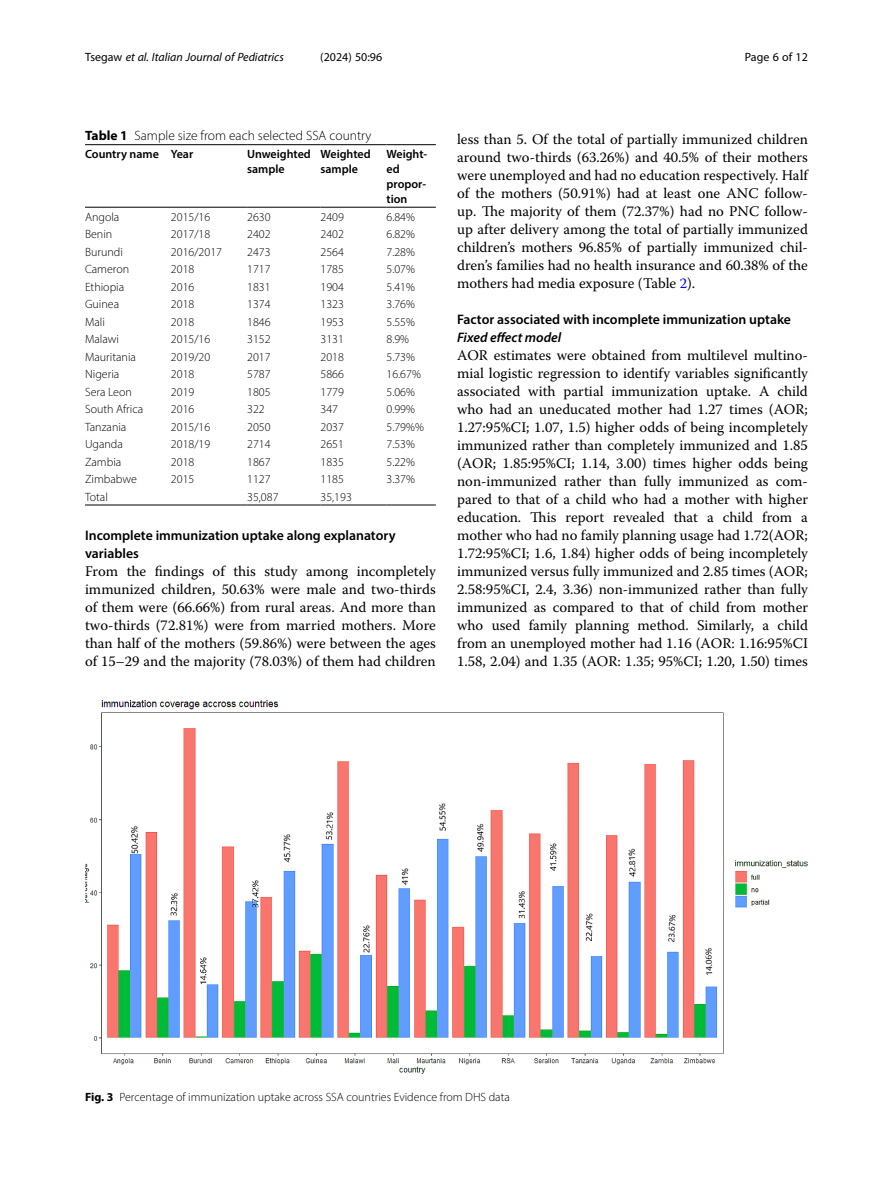
<style>
.page{position:relative;width:893px;height:1191px;background:#fff}
.page>*{position:absolute;margin:0;border:0;box-sizing:border-box;transform-origin:0 0}
.Body_Text{font:14.7px/18px "Warnock Pro";color:#000;text-align:justify}
.Head_2{font:600 13.8px/18px "Myriad Pro";color:#000}
.Head_3_after_2{font:italic 600 13.8px "Myriad Pro";color:#000}
.Table_Caption{font:300 13.5px "Myriad Pro";color:#000}
.Table_Body{font:300 12px "Myriad Pro";color:#000}
.Figure_Caption{font:300 12px "Myriad Pro";color:#000}
.Table_Head{font:600 12px/15px "Myriad Pro";color:#000}
.t1{font:italic 12px "Myriad Pro";color:#000}
.t2{font:12px "Myriad Pro";color:#000}
.s1{font-style:normal}
.s2{font-weight:700}
.s3{color:#00f}
</style>
<div class="page">
<hr style="left:85px;top:207px;width:86px;height:1px;background:#000">
<hr style="left:171px;top:144px;width:76px;height:1px;background:#000">
<hr style="left:171px;top:207px;width:76px;height:1px;background:#000">
<hr style="left:247px;top:144px;width:73px;height:1px;background:#000">
<hr style="left:247px;top:207px;width:73px;height:1px;background:#000">
<hr style="left:320px;top:144px;width:66px;height:1px;background:#000">
<hr style="left:320px;top:207px;width:66px;height:1px;background:#000">
<hr style="left:386px;top:144px;width:50px;height:1px;background:#000">
<hr style="left:386px;top:207px;width:50px;height:1px;background:#000">
<hr style="left:85px;top:505px;width:86px;height:1px;background:#000">
<hr style="left:171px;top:505px;width:76px;height:1px;background:#000">
<hr style="left:247px;top:505px;width:73px;height:1px;background:#000">
<hr style="left:320px;top:505px;width:66px;height:1px;background:#000">
<hr style="left:386px;top:505px;width:50px;height:1px;background:#000">
<hr style="left:85px;top:144px;width:86px;height:1px;background:#000">
<img style="left:85px;top:700px;width:723px;height:374px">
<p class="t1" style="left:85px;top:50px;width:200px"><span class="s1">Tsegaw</span> et al. Italian Journal of Pediatrics</p>
<p class="t2" style="left:320px;top:50px;width:63px">(2024) 50:96</p>
<p class="t2" style="left:745px;top:50px;width:65px">Page 6 of 12</p>
<p class="Table_Caption" style="left:85px;top:128px;width:288px"><span class="s2">Table 1</span> Sample size from each selected SSA country</p>
<p class="Table_Head" style="left:85px;top:146px;width:75px">Country name</p>
<p class="Table_Head" style="left:171px;top:146px;width:24px">Year</p>
<p class="Table_Head" style="left:247px;top:146px;width:65px">Unweighted sample</p>
<p class="Table_Head" style="left:320px;top:146px;width:52px">Weighted sample</p>
<p class="Table_Head" style="left:386px;top:146px;width:42px">Weight&shy;ed propor&shy;tion</p>
<p class="Table_Body" style="left:85px;top:209px;width:36px">Angola</p>
<p class="Table_Body" style="left:171px;top:209px;width:41px">2015/16</p>
<p class="Table_Body" style="left:247px;top:209px;width:25px">2630</p>
<p class="Table_Body" style="left:320px;top:209px;width:25px">2409</p>
<p class="Table_Body" style="left:386px;top:209px;width:30px">6.84%</p>
<p class="Table_Body" style="left:85px;top:227px;width:29px">Benin</p>
<p class="Table_Body" style="left:171px;top:227px;width:41px">2017/18</p>
<p class="Table_Body" style="left:247px;top:227px;width:25px">2402</p>
<p class="Table_Body" style="left:320px;top:227px;width:25px">2402</p>
<p class="Table_Body" style="left:386px;top:227px;width:30px">6.82%</p>
<p class="Table_Body" style="left:85px;top:244px;width:39px">Burundi</p>
<p class="Table_Body" style="left:171px;top:244px;width:53px">2016/2017</p>
<p class="Table_Body" style="left:247px;top:244px;width:25px">2473</p>
<p class="Table_Body" style="left:320px;top:244px;width:25px">2564</p>
<p class="Table_Body" style="left:386px;top:244px;width:30px">7.28%</p>
<p class="Table_Body" style="left:85px;top:262px;width:46px">Cameron</p>
<p class="Table_Body" style="left:171px;top:262px;width:25px">2018</p>
<p class="Table_Body" style="left:247px;top:262px;width:25px">1717</p>
<p class="Table_Body" style="left:320px;top:262px;width:25px">1785</p>
<p class="Table_Body" style="left:386px;top:262px;width:30px">5.07%</p>
<p class="Table_Body" style="left:85px;top:279px;width:41px">Ethiopia</p>
<p class="Table_Body" style="left:171px;top:279px;width:25px">2016</p>
<p class="Table_Body" style="left:247px;top:279px;width:25px">1831</p>
<p class="Table_Body" style="left:320px;top:279px;width:25px">1904</p>
<p class="Table_Body" style="left:386px;top:279px;width:30px">5.41%</p>
<p class="Table_Body" style="left:85px;top:297px;width:36px">Guinea</p>
<p class="Table_Body" style="left:171px;top:297px;width:25px">2018</p>
<p class="Table_Body" style="left:247px;top:297px;width:25px">1374</p>
<p class="Table_Body" style="left:320px;top:297px;width:25px">1323</p>
<p class="Table_Body" style="left:386px;top:297px;width:30px">3.76%</p>
<p class="Table_Body" style="left:85px;top:314px;width:21px">Mali</p>
<p class="Table_Body" style="left:171px;top:314px;width:25px">2018</p>
<p class="Table_Body" style="left:247px;top:314px;width:25px">1846</p>
<p class="Table_Body" style="left:320px;top:314px;width:25px">1953</p>
<p class="Table_Body" style="left:386px;top:314px;width:30px">5.55%</p>
<p class="Table_Body" style="left:85px;top:332px;width:35px">Malawi</p>
<p class="Table_Body" style="left:171px;top:332px;width:41px">2015/16</p>
<p class="Table_Body" style="left:247px;top:332px;width:25px">3152</p>
<p class="Table_Body" style="left:320px;top:332px;width:25px">3131</p>
<p class="Table_Body" style="left:386px;top:332px;width:24px">8.9%</p>
<p class="Table_Body" style="left:85px;top:349px;width:52px">Mauritania</p>
<p class="Table_Body" style="left:171px;top:349px;width:41px">2019/20</p>
<p class="Table_Body" style="left:247px;top:349px;width:25px">2017</p>
<p class="Table_Body" style="left:320px;top:349px;width:25px">2018</p>
<p class="Table_Body" style="left:386px;top:349px;width:30px">5.73%</p>
<p class="Table_Body" style="left:85px;top:367px;width:36px">Nigeria</p>
<p class="Table_Body" style="left:171px;top:367px;width:25px">2018</p>
<p class="Table_Body" style="left:247px;top:367px;width:25px">5787</p>
<p class="Table_Body" style="left:320px;top:367px;width:25px">5866</p>
<p class="Table_Body" style="left:386px;top:367px;width:36px">16.67%</p>
<p class="Table_Body" style="left:85px;top:384px;width:48px">Sera Leon</p>
<p class="Table_Body" style="left:171px;top:384px;width:25px">2019</p>
<p class="Table_Body" style="left:247px;top:384px;width:25px">1805</p>
<p class="Table_Body" style="left:320px;top:384px;width:25px">1779</p>
<p class="Table_Body" style="left:386px;top:384px;width:30px">5.06%</p>
<p class="Table_Body" style="left:85px;top:402px;width:60px">South Africa</p>
<p class="Table_Body" style="left:171px;top:402px;width:25px">2016</p>
<p class="Table_Body" style="left:247px;top:402px;width:19px">322</p>
<p class="Table_Body" style="left:320px;top:402px;width:19px">347</p>
<p class="Table_Body" style="left:386px;top:402px;width:30px">0.99%</p>
<p class="Table_Body" style="left:85px;top:419px;width:43px">Tanzania</p>
<p class="Table_Body" style="left:171px;top:419px;width:41px">2015/16</p>
<p class="Table_Body" style="left:247px;top:419px;width:25px">2050</p>
<p class="Table_Body" style="left:320px;top:419px;width:25px">2037</p>
<p class="Table_Body" style="left:386px;top:419px;width:39px">5.79%%</p>
<p class="Table_Body" style="left:85px;top:437px;width:39px">Uganda</p>
<p class="Table_Body" style="left:171px;top:437px;width:41px">2018/19</p>
<p class="Table_Body" style="left:247px;top:437px;width:25px">2714</p>
<p class="Table_Body" style="left:320px;top:437px;width:25px">2651</p>
<p class="Table_Body" style="left:386px;top:437px;width:30px">7.53%</p>
<p class="Table_Body" style="left:85px;top:454px;width:38px">Zambia</p>
<p class="Table_Body" style="left:171px;top:454px;width:25px">2018</p>
<p class="Table_Body" style="left:247px;top:454px;width:25px">1867</p>
<p class="Table_Body" style="left:320px;top:454px;width:25px">1835</p>
<p class="Table_Body" style="left:386px;top:454px;width:30px">5.22%</p>
<p class="Table_Body" style="left:85px;top:472px;width:53px">Zimbabwe</p>
<p class="Table_Body" style="left:171px;top:472px;width:25px">2015</p>
<p class="Table_Body" style="left:247px;top:472px;width:25px">1127</p>
<p class="Table_Body" style="left:320px;top:472px;width:25px">1185</p>
<p class="Table_Body" style="left:386px;top:472px;width:30px">3.37%</p>
<p class="Table_Body" style="left:85px;top:489px;width:24px">Total</p>
<p class="Table_Body" style="left:247px;top:489px;width:33px">35,087</p>
<p class="Table_Body" style="left:320px;top:489px;width:33px">35,193</p>
<p class="Head_2" style="left:85px;top:526px;width:312px">Incomplete immunization uptake along explanatory variables</p>
<p class="Body_Text" style="left:85px;top:562px;width:352px">From the findings of this study among incompletely immunized children, 50.63% were male and two-thirds of them were (66.66%) from rural areas. And more than two-thirds (72.81%) were from married mothers. More than half of the mothers (59.86%) were between the ages of 15–29 and the majority (78.03%) of them had children</p>
<p class="Body_Text" style="left:457px;top:130px;width:352px">less than 5. Of the total of partially immunized children around two-thirds (63.26%) and 40.5% of their mothers were unemployed and had no education respectively. Half of the mothers (50.91%) had at least one ANC follow&shy;up. The majority of them (72.37%) had no PNC follow&shy;up after delivery among the total of partially immunized children’s mothers 96.85% of partially immunized chil&shy;dren’s families had no health insurance and 60.38% of the mothers had media exposure (Table <span class="s3">2</span>).</p>
<p class="Head_2" style="left:457px;top:310px;width:335px">Factor associated with incomplete immunization uptake</p>
<p class="Head_3_after_2" style="left:457px;top:329px;width:106px">Fixed effect model</p>
<p class="Body_Text" style="left:457px;top:346px;width:352px">AOR estimates were obtained from multilevel multino&shy;mial logistic regression to identify variables significantly associated with partial immunization uptake. A child who had an uneducated mother had 1.27 times (AOR; 1.27:95%CI; 1.07, 1.5) higher odds of being incompletely immunized rather than completely immunized and 1.85 (AOR; 1.85:95%CI; 1.14, 3.00) times higher odds being non-immunized rather than fully immunized as com&shy;pared to that of a child who had a mother with higher education. This report revealed that a child from a mother who had no family planning usage had 1.72(AOR; 1.72:95%CI; 1.6, 1.84) higher odds of being incompletely immunized versus fully immunized and 2.85 times (AOR; 2.58:95%CI, 2.4, 3.36) non-immunized rather than fully immunized as compared to that of child from mother who used family planning method. Similarly, a child from an unemployed mother had 1.16 (AOR: 1.16:95%CI 1.58, 2.04) and 1.35 (AOR: 1.35; 95%CI; 1.20, 1.50) times</p>
<p class="Figure_Caption" style="left:85px;top:1089px;width:426px"><span class="s2">Fig. 3</span> Percentage of immunization uptake across SSA countries Evidence from DHS data</p>
</div>
